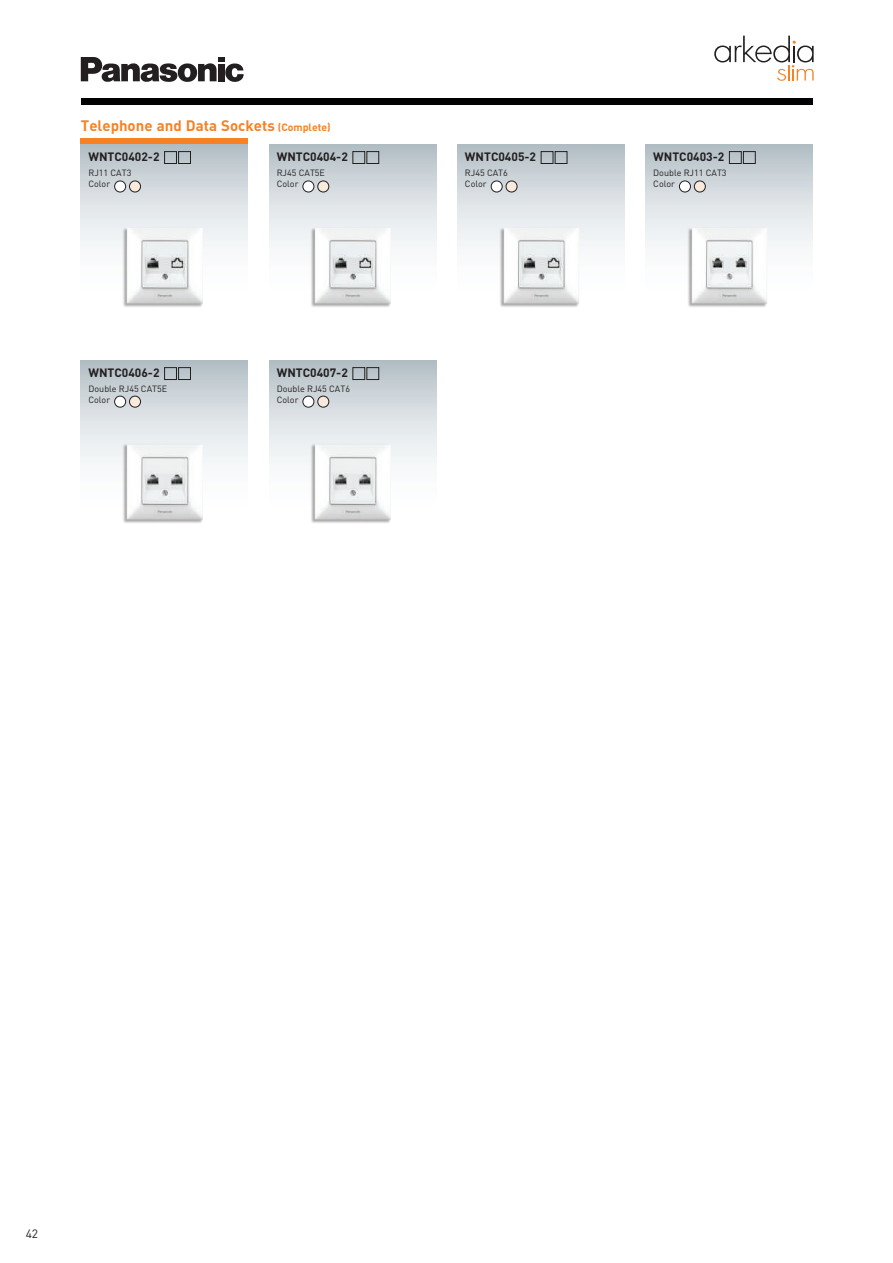
<style>
.page{position:relative;width:893px;height:1263px;background:#fff}
.page>*{position:absolute;margin:0;border:0;box-sizing:border-box;transform-origin:0 0}
.t1{font:700 15px "DIN";color:#f58224}
.t2{font:700 12px "DIN";color:#231f20}
.t3{font:12px "DIN Tr";color:#231f20}
.t4{font:9px/11.1px "DIN";color:#231f20}
.s1{font-size:10.5px}
</style>
<div class="page">
<div style="left:81px;top:138px;width:167px;height:7px;background:#f58224"></div>
<div style="left:81px;top:145px;width:167px;height:168px;background:linear-gradient(to bottom,#bec8ce,#fff)"></div>
<svg style="left:164px;top:151px;width:27px;height:13px"></svg>
<div style="left:269px;top:145px;width:167px;height:168px;background:linear-gradient(to bottom,#bec8ce,#fff)"></div>
<svg style="left:352px;top:151px;width:27px;height:13px"></svg>
<div style="left:457px;top:145px;width:167px;height:168px;background:linear-gradient(to bottom,#bec8ce,#fff)"></div>
<svg style="left:541px;top:151px;width:26px;height:13px"></svg>
<div style="left:646px;top:145px;width:167px;height:168px;background:linear-gradient(to bottom,#bec8ce,#fff)"></div>
<svg style="left:729px;top:151px;width:27px;height:13px"></svg>
<div style="left:123px;top:227px;width:80px;height:80px;background:#231f20;opacity:.4"></div>
<img style="left:126px;top:227px;width:77px;height:77px">
<div style="left:311px;top:227px;width:80px;height:80px;background:#231f20;opacity:.4"></div>
<img style="left:314px;top:227px;width:77px;height:77px">
<div style="left:499px;top:227px;width:80px;height:80px;background:#231f20;opacity:.4"></div>
<img style="left:502px;top:227px;width:77px;height:77px">
<div style="left:687px;top:227px;width:80px;height:80px;background:#231f20;opacity:.4"></div>
<img style="left:691px;top:227px;width:76px;height:77px">
<div style="left:81px;top:361px;width:167px;height:168px;background:linear-gradient(to bottom,#bec8ce,#fff)"></div>
<svg style="left:164px;top:367px;width:27px;height:13px"></svg>
<div style="left:269px;top:361px;width:167px;height:168px;background:linear-gradient(to bottom,#bec8ce,#fff)"></div>
<svg style="left:352px;top:367px;width:27px;height:13px"></svg>
<div style="left:123px;top:443px;width:80px;height:81px;background:#231f20;opacity:.4"></div>
<img style="left:126px;top:444px;width:77px;height:76px">
<div style="left:311px;top:443px;width:80px;height:81px;background:#231f20;opacity:.4"></div>
<img style="left:314px;top:444px;width:77px;height:76px">
<div style="left:491px;top:181px;width:11px;height:11px;background:#fff;border-radius:50%"></div>
<div style="left:491px;top:181px;width:11px;height:11px;border:1px solid #231f20;border-radius:50%"></div>
<div style="left:506px;top:181px;width:11px;height:11px;background:#f9eadb;border-radius:50%"></div>
<div style="left:506px;top:181px;width:11px;height:11px;border:1px solid #231f20;border-radius:50%"></div>
<div style="left:679px;top:181px;width:11px;height:11px;background:#fff;border-radius:50%"></div>
<div style="left:679px;top:181px;width:12px;height:11px;border:1px solid #231f20;border-radius:50%"></div>
<div style="left:694px;top:181px;width:11px;height:11px;background:#f9eadb;border-radius:50%"></div>
<div style="left:694px;top:181px;width:12px;height:11px;border:1px solid #231f20;border-radius:50%"></div>
<div style="left:115px;top:181px;width:11px;height:11px;background:#fff;border-radius:50%"></div>
<div style="left:114px;top:181px;width:12px;height:11px;border:1px solid #231f20;border-radius:50%"></div>
<div style="left:129px;top:181px;width:12px;height:11px;background:#f9eadb;border-radius:50%"></div>
<div style="left:129px;top:181px;width:12px;height:11px;border:1px solid #231f20;border-radius:50%"></div>
<div style="left:115px;top:396px;width:11px;height:11px;background:#fff;border-radius:50%"></div>
<div style="left:114px;top:396px;width:12px;height:11px;border:1px solid #231f20;border-radius:50%"></div>
<div style="left:129px;top:396px;width:12px;height:11px;background:#f9eadb;border-radius:50%"></div>
<div style="left:129px;top:396px;width:12px;height:11px;border:1px solid #231f20;border-radius:50%"></div>
<div style="left:303px;top:181px;width:11px;height:11px;background:#fff;border-radius:50%"></div>
<div style="left:303px;top:181px;width:11px;height:11px;border:1px solid #231f20;border-radius:50%"></div>
<div style="left:318px;top:181px;width:11px;height:11px;background:#f9eadb;border-radius:50%"></div>
<div style="left:318px;top:181px;width:11px;height:11px;border:1px solid #231f20;border-radius:50%"></div>
<div style="left:303px;top:396px;width:11px;height:11px;background:#fff;border-radius:50%"></div>
<div style="left:303px;top:396px;width:11px;height:11px;border:1px solid #231f20;border-radius:50%"></div>
<div style="left:318px;top:396px;width:11px;height:11px;background:#f9eadb;border-radius:50%"></div>
<div style="left:318px;top:396px;width:11px;height:11px;border:1px solid #231f20;border-radius:50%"></div>
<div style="left:81px;top:99px;width:731px;height:6px;background:#010203"></div>
<svg style="left:81px;top:57px;width:163px;height:25px"></svg>
<svg style="left:714px;top:36px;width:100px;height:45px"></svg>
<h1 class="t1" style="left:81px;top:116px;width:251px">Telephone and Data Sockets <span class="s1">(Complete)</span></h1>
<h2 class="t2" style="left:88px;top:149px;width:73px">WNTC0402-2</h2>
<p class="t4" style="left:88px;top:167px;width:44px">RJ11 CAT3<br>Color</p>
<h2 class="t2" style="left:277px;top:149px;width:73px">WNTC0404-2</h2>
<p class="t4" style="left:277px;top:167px;width:50px">RJ45 CAT5E<br>Color</p>
<h2 class="t2" style="left:88px;top:365px;width:73px">WNTC0406-2</h2>
<p class="t4" style="left:88px;top:383px;width:80px">Double RJ45 CAT5E<br>Color</p>
<h2 class="t2" style="left:277px;top:365px;width:73px">WNTC0407-2</h2>
<p class="t4" style="left:277px;top:383px;width:75px">Double RJ45 CAT6<br>Color</p>
<h2 class="t2" style="left:465px;top:149px;width:73px">WNTC0405-2</h2>
<p class="t4" style="left:465px;top:167px;width:44px">RJ45 CAT6<br>Color</p>
<h2 class="t2" style="left:653px;top:149px;width:73px">WNTC0403-2</h2>
<p class="t4" style="left:653px;top:167px;width:75px">Double RJ11 CAT3<br>Color</p>
<h2 class="t3" style="left:26px;top:1226px;width:14px">42</h2>
</div>
